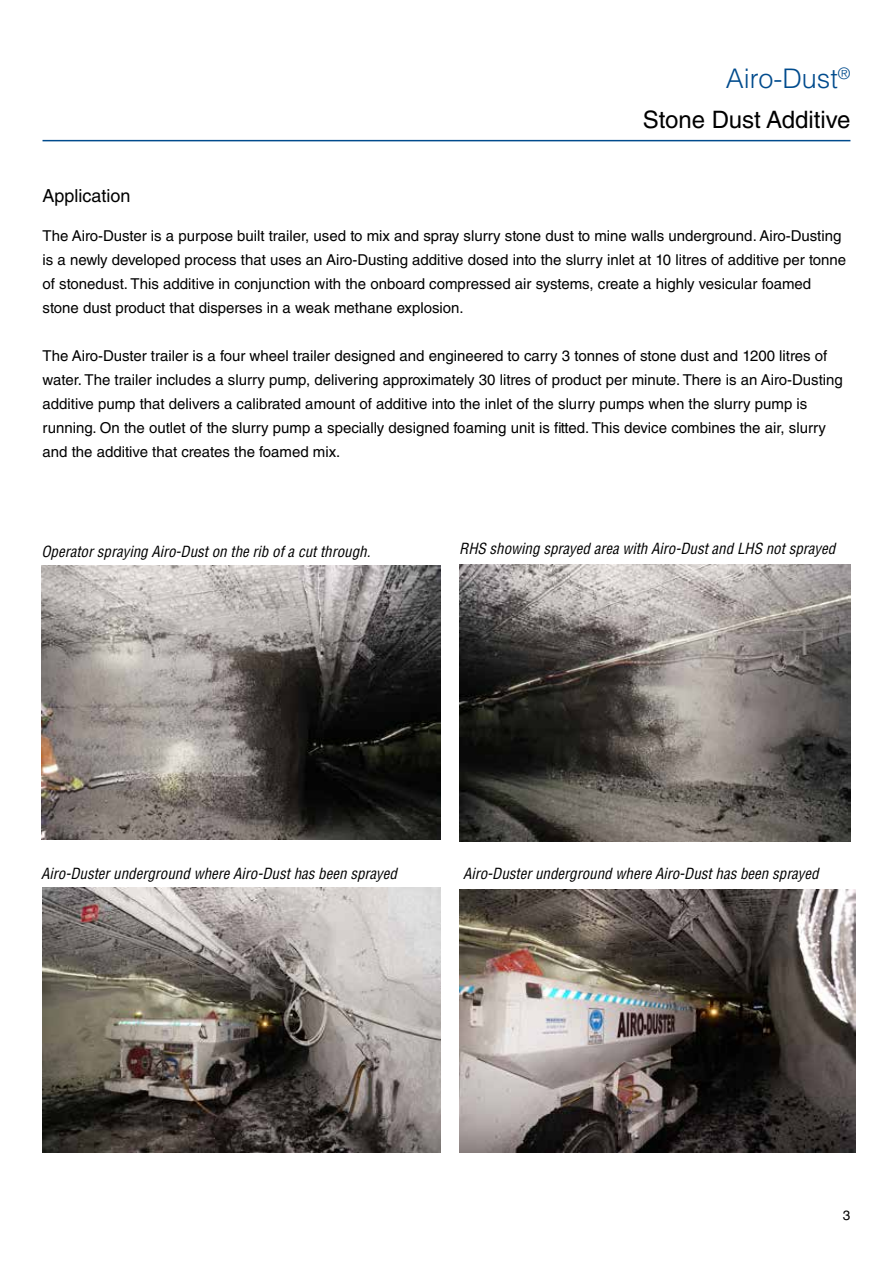
<style>
.page{position:relative;width:893px;height:1263px;background:#fff}
.page>*{position:absolute;margin:0;border:0;box-sizing:border-box;transform-origin:0 0}
.t1{font:300 27px "Helvetica LT Std";color:#004b8d}
.t2{font:24px "Helvetica LT Std";color:#000}
.t3{font:18px "Helvetica LT Std";color:#000}
.t4{font:15px/24px "Helvetica LT Std";color:#000}
.t5{font:italic condensed 15px "Helvetica LT Std";color:#000}
.t6{font:13.5px "Helvetica LT Std";color:#000}
</style>
<div class="page">
<hr style="left:43px;top:140px;width:807px;height:1px;background:#004b8d">
<img style="left:41px;top:566px;width:400px;height:274px">
<img style="left:459px;top:564px;width:391px;height:277px">
<img style="left:459px;top:889px;width:396px;height:263px">
<img style="left:43px;top:888px;width:398px;height:264px">
<h1 class="t1" style="left:726px;top:62px;width:126px">Airo-Dust<sup>®</sup></h1>
<h2 class="t2" style="left:643px;top:106px;width:209px">Stone Dust Additive</h2>
<p class="t3" style="left:43px;top:185px;width:90px">Application</p>
<p class="t4" style="left:43px;top:223px;width:805px">The Airo-Duster is a purpose built trailer, used to mix and spray slurry stone dust to mine walls underground. Airo-Dusting is a newly developed process that uses an Airo-Dusting additive dosed into the slurry inlet at 10 litres of additive per tonne of stonedust. This additive in conjunction with the onboard compressed air systems, create a highly vesicular foamed stone dust product that disperses in a weak methane explosion.</p>
<p class="t4" style="left:43px;top:343px;width:802px">The Airo-Duster trailer is a four wheel trailer designed and engineered to carry 3 tonnes of stone dust and 1200 litres of water. The trailer includes a slurry pump, delivering approximately 30 litres of product per minute. There is an Airo-Dusting additive pump that delivers a calibrated amount of additive into the inlet of the slurry pumps when the slurry pump is running. On the outlet of the slurry pump a specially designed foaming unit is fitted. This device combines the air, slurry and the additive that creates the foamed mix.</p>
<p class="t5" style="left:41px;top:542px;width:331px">Operator spraying Airo-Dust on the rib of a cut through.</p>
<p class="t5" style="left:459px;top:539px;width:378px">RHS showing sprayed area with Airo-Dust and LHS not sprayed</p>
<p class="t5" style="left:41px;top:864px;width:357px">Airo-Duster underground where Airo-Dust has been sprayed</p>
<p class="t5" style="left:463px;top:864px;width:357px">Airo-Duster underground where Airo-Dust has been sprayed</p>
<p class="t6" style="left:843px;top:1208px;width:9px">3</p>
</div>
